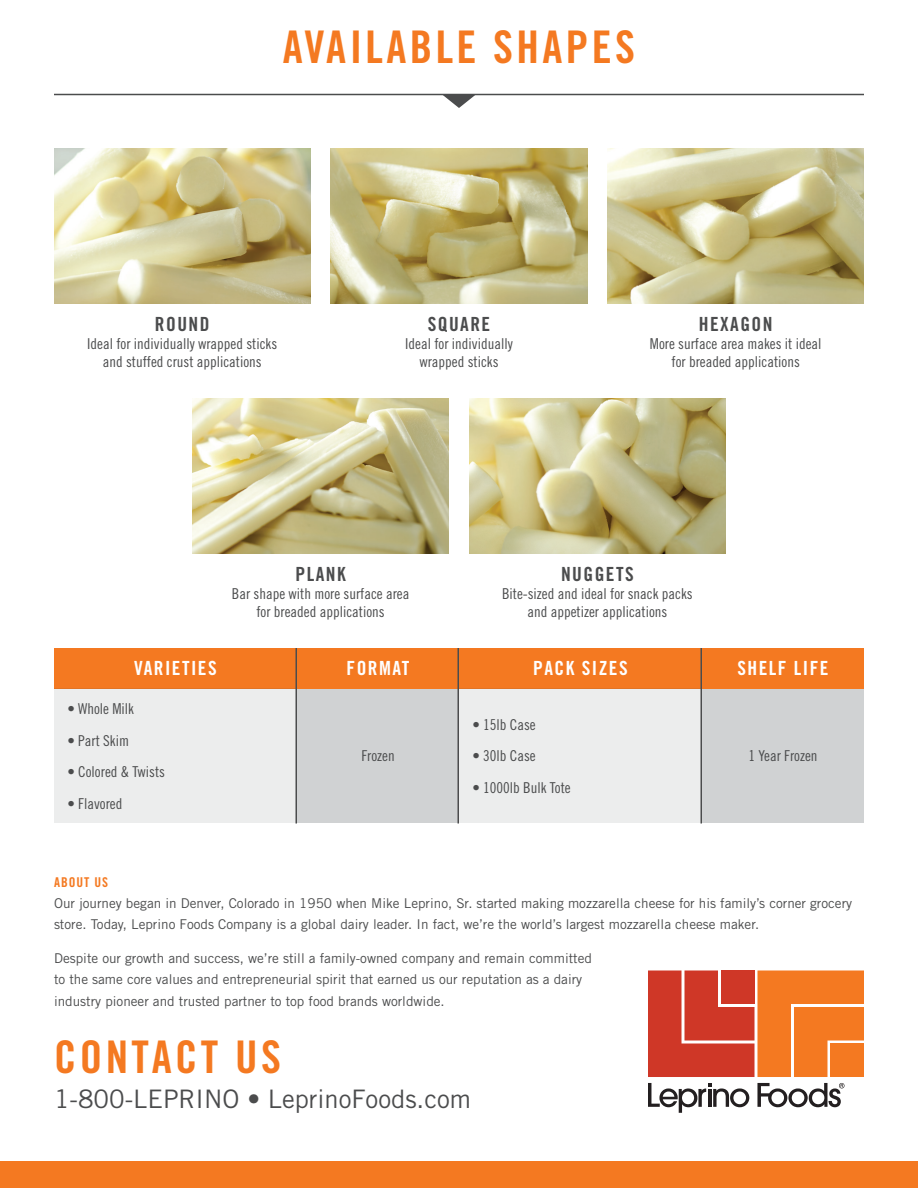
<style>
.page{position:relative;width:918px;height:1188px;background:#fff}
.page>*{position:absolute;margin:0;border:0;box-sizing:border-box;transform-origin:0 0}
.t1{font:45px "Trade Gothic Bold Cond Twenty";letter-spacing:.075em;color:#f47921}
.t2{font:25.5px "Trade Gothic LT Std";color:#4b4c4d}
.t3{font:19.5px "Trade Gothic Bold Cond Twenty";letter-spacing:.075em;color:#fff}
.t4{font:19.5px "Trade Gothic Bold Cond Twenty";letter-spacing:.075em;color:#4b4c4d}
.t5{font:15px/18px "Trade Gothic LT Std Cn 18";color:#4b4c4d;text-align:center}
.t6{font:13.5px/21px "Trade Gothic LT Std";color:#4b4c4d}
.s1{font-family:"Trade Gothic Bold Cond Twenty";color:#f47921}
</style>
<div class="page">
<hr style="left:54px;top:94px;width:810px;height:1px;background:#4b4c4d">
<svg style="left:442px;top:95px;width:34px;height:13px"></svg>
<img style="left:54px;top:148px;width:256px;height:156px">
<img style="left:331px;top:148px;width:256px;height:156px">
<img style="left:608px;top:148px;width:256px;height:156px">
<img style="left:192px;top:398px;width:257px;height:156px">
<img style="left:469px;top:398px;width:257px;height:156px">
<div style="left:0;top:1161px;width:918px;height:27px;background:#f47921"></div>
<div style="left:54px;top:648px;width:243px;height:40px;background:#f47921"></div>
<div style="left:459px;top:648px;width:243px;height:40px;background:#f47921"></div>
<div style="left:459px;top:688px;width:243px;height:136px;background:#eceded"></div>
<div style="left:297px;top:688px;width:162px;height:136px;background:#d0d2d3"></div>
<div style="left:702px;top:688px;width:162px;height:136px;background:#d0d2d3"></div>
<div style="left:54px;top:688px;width:243px;height:136px;background:#eceded"></div>
<div style="left:297px;top:648px;width:162px;height:40px;background:#f47921"></div>
<div style="left:702px;top:648px;width:162px;height:40px;background:#f47921"></div>
<hr style="left:296px;top:648px;width:1px;height:176px;background:#4b4c4d">
<hr style="left:458px;top:648px;width:1px;height:176px;background:#4b4c4d">
<hr style="left:700px;top:648px;width:2px;height:176px;background:#4b4c4d">
<svg style="left:648px;top:970px;width:216px;height:107px;background:#e36333"></svg>
<svg style="left:648px;top:1083px;width:101px;height:30px"></svg>
<svg style="left:757px;top:1083px;width:87px;height:24px"></svg>
<p class="t1" style="left:283px;top:20px;width:354px">AVAILABLE SHAPES</p>
<p class="t4" style="left:155px;top:313px;width:56px">ROUND</p>
<p class="t5" style="left:87px;top:335px;width:191px">Ideal for individually wrapped sticks and stuffed crust applications</p>
<p class="t4" style="left:428px;top:313px;width:64px">SQUARE</p>
<p class="t5" style="left:405px;top:335px;width:109px">Ideal for individually wrapped sticks</p>
<p class="t4" style="left:699px;top:313px;width:75px">HEXAGON</p>
<p class="t5" style="left:650px;top:335px;width:173px">More surface area makes it ideal for breaded applications</p>
<p class="t4" style="left:295px;top:562px;width:52px">PLANK</p>
<p class="t5" style="left:232px;top:585px;width:179px">Bar shape with more surface area for breaded applications</p>
<p class="t4" style="left:561px;top:562px;width:74px">NUGGETS</p>
<p class="t5" style="left:502px;top:585px;width:192px">Bite-sized and ideal for snack packs and appetizer applications</p>
<p class="t3" style="left:134px;top:656px;width:84px">VARIETIES</p>
<p class="t3" style="left:347px;top:656px;width:64px">FORMAT</p>
<p class="t3" style="left:533px;top:656px;width:96px">PACK SIZES</p>
<p class="t3" style="left:737px;top:656px;width:93px">SHELF LIFE</p>
<p class="t5" style="left:68px;top:700px;width:68px">• Whole Milk</p>
<p class="t5" style="left:68px;top:731px;width:63px">• Part Skim</p>
<p class="t5" style="left:68px;top:763px;width:99px">• Colored &amp; Twists</p>
<p class="t5" style="left:68px;top:794px;width:56px">• Flavored</p>
<p class="t5" style="left:472px;top:715px;width:65px">• 15lb Case</p>
<p class="t5" style="left:472px;top:747px;width:65px">• 30lb Case</p>
<p class="t5" style="left:472px;top:778px;width:100px">• 1000lb Bulk Tote</p>
<p class="t5" style="left:361px;top:747px;width:35px">Frozen</p>
<p class="t5" style="left:748px;top:747px;width:71px">1 Year Frozen</p>
<p class="t6" style="left:54px;top:871px;width:800px"><span class="s1">ABOUT US<br></span>Our journey began in Denver, Colorado in 1950 when Mike Leprino, Sr. started making mozzarella cheese for his family’s corner grocery store. Today, Leprino Foods Company is a global dairy leader. In fact, we’re the world’s largest mozzarella cheese maker.</p>
<p class="t6" style="left:54px;top:947px;width:540px">Despite our growth and success, we’re still a family-owned company and remain committed to the same core values and entrepreneurial spirit that earned us our reputation as a dairy industry pioneer and trusted partner to top food brands worldwide.</p>
<p class="t1" style="left:54px;top:1030px;width:229px">CONTACT US</p>
<p class="t2" style="left:54px;top:1083px;width:419px">1-800-LEPRINO • LeprinoFoods.com</p>
</div>
